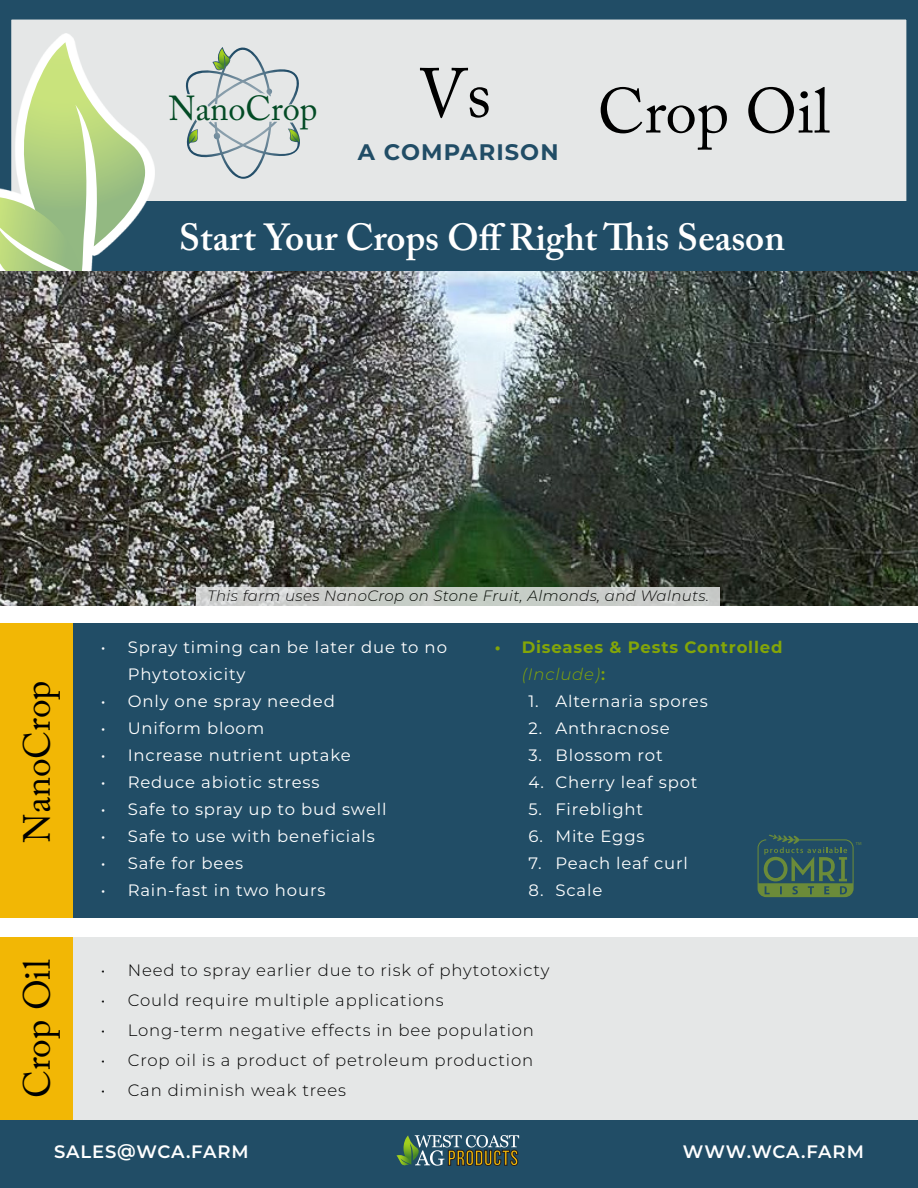
<style>
.page{position:relative;width:918px;height:1188px;background:#fff}
.page>*{position:absolute;margin:0;border:0;box-sizing:border-box;transform-origin:0 0}
.t1{font:69px "Adobe Caslon Pro";color:#000}
.t2{font:63px "Adobe Caslon Pro";color:#000}
.t3{font:600 37.5px "Adobe Caslon Pro";color:#fff}
.t4{font:37.5px "Adobe Caslon Pro";color:#000}
.t5{font:34.5px "Adobe Caslon Pro";color:#034b25}
.t6{font:700 22.5px "Montserrat";letter-spacing:.05em;color:#214d66}
.t7{font:600 18px "Montserrat";letter-spacing:.05em;color:#fff}
.t8{font:16.5px/27px "Montserrat";letter-spacing:.05em;color:#fff}
.t9{font:300 16.5px "Montserrat";letter-spacing:.05em;color:#000}
.t10{font:700 16.5px/27px "Montserrat";letter-spacing:.05em;color:#84a608}
.t11{font:italic 300 15px "Montserrat";letter-spacing:.025em;color:#000}
.t12{font:4.35px "Myriad Pro";color:#6b8b39}
.s1{font-weight:300;font-style:italic}
.s2{font-weight:600}
</style>
<div class="page">
<div style="left:0;top:0;width:918px;height:272px;background:#214d66"></div>
<div style="left:5px;top:14px;width:907px;height:199px;background:#e5e7e7"></div>
<div style="left:0;top:8px;width:918px;height:211px;border:12px solid #214d66"></div>
<div style="left:0;top:201px;width:918px;height:70px;background:#214d66"></div>
<svg style="left:0;top:33px;width:154px;height:239px"></svg>
<svg style="left:0;top:42px;width:145px;height:230px"></svg>
<svg style="left:185px;top:47px;width:114px;height:60px"></svg>
<svg style="left:186px;top:119px;width:114px;height:60px"></svg>
<img style="left:0;top:272px;width:918px;height:333px">
<div style="left:73px;top:937px;width:845px;height:184px;background:#e5e7e7"></div>
<div style="left:0;top:937px;width:73px;height:184px;background:#f2b705"></div>
<div style="left:1px;top:623px;width:917px;height:295px;background:#214d66"></div>
<svg style="left:758px;top:835px;width:96px;height:62px"></svg>
<div style="left:0;top:623px;width:73px;height:295px;background:#f2b705"></div>
<svg style="left:196px;top:587px;width:524px;height:18px;background:#cbcecb"></svg>
<div style="left:0;top:1121px;width:918px;height:67px;background:#214d66"></div>
<svg style="left:397px;top:1135px;width:122px;height:31px"></svg>
<h1 class="t1" style="left:418px;top:53px;width:75px">Vs</h1>
<h3 class="t5" style="left:168px;top:88px;width:151px">NanoCrop</h3>
<h2 class="t2" style="left:598px;top:74px;width:234px">Crop Oil</h2>
<h3 class="t6" style="left:358px;top:136px;width:202px">A COMPARISON</h3>
<h3 class="t3" style="left:179px;top:215px;width:607px">Start Your Crops Off Right This Season</h3>
<h3 class="t4" style="left:15px;top:843px;width:164px;rotate:-90deg">NanoCrop</h3>
<h3 class="t4" style="left:15px;top:1098px;width:140px;rotate:-90deg">Crop Oil</h3>
<p class="t11" style="left:207px;top:586px;width:503px">This farm uses NanoCrop on Stone Fruit, Almonds, and Walnuts.</p>
<p class="t8" style="left:128px;top:633px;width:321px;text-indent:-27px">• Spray timing can be later due to no<br>Phytotoxicity</p>
<p class="t8" style="left:101px;top:687px;width:236px">• Only one spray needed</p>
<p class="t8" style="left:101px;top:714px;width:165px">• Uniform bloom</p>
<p class="t8" style="left:101px;top:741px;width:251px">• Increase nutrient uptake</p>
<p class="t8" style="left:101px;top:768px;width:220px">• Reduce abiotic stress</p>
<p class="t8" style="left:101px;top:795px;width:287px">• Safe to spray up to bud swell</p>
<p class="t8" style="left:101px;top:822px;width:276px">• Safe to use with beneficials</p>
<p class="t8" style="left:101px;top:849px;width:144px">• Safe for bees</p>
<p class="t8" style="left:101px;top:876px;width:226px">• Rain-fast in two hours</p>
<p class="t10" style="left:522px;top:633px;width:262px;text-indent:-27px">• Diseases &amp; Pests Controlled <span class="s1">(Include)</span><span class="s2">:</span></p>
<p class="t8" style="left:528px;top:687px;width:181px">1. Alternaria spores</p>
<p class="t8" style="left:528px;top:714px;width:143px">2. Anthracnose</p>
<p class="t8" style="left:528px;top:741px;width:136px">3. Blossom rot</p>
<p class="t8" style="left:528px;top:768px;width:171px">4. Cherry leaf spot</p>
<p class="t8" style="left:528px;top:795px;width:116px">5. Fireblight</p>
<p class="t8" style="left:528px;top:822px;width:118px">6. Mite Eggs</p>
<p class="t8" style="left:528px;top:849px;width:161px">7. Peach leaf curl</p>
<p class="t8" style="left:528px;top:876px;width:75px">8. Scale</p>
<p class="t9" style="left:101px;top:959px;width:450px">• Need to spray earlier due to risk of phytotoxicty</p>
<p class="t9" style="left:101px;top:989px;width:344px">• Could require multiple applications</p>
<p class="t9" style="left:101px;top:1019px;width:435px">• Long-term negative effects in bee population</p>
<p class="t9" style="left:101px;top:1049px;width:434px">• Crop oil is a product of petroleum production</p>
<p class="t9" style="left:101px;top:1079px;width:247px">• Can diminish weak trees</p>
<p class="t12" style="left:856px;top:841px;width:7px">TM</p>
<p class="t7" style="left:54px;top:1138px;width:196px">SALES@WCA.FARM</p>
<p class="t7" style="left:683px;top:1138px;width:182px">WWW.WCA.FARM</p>
</div>
